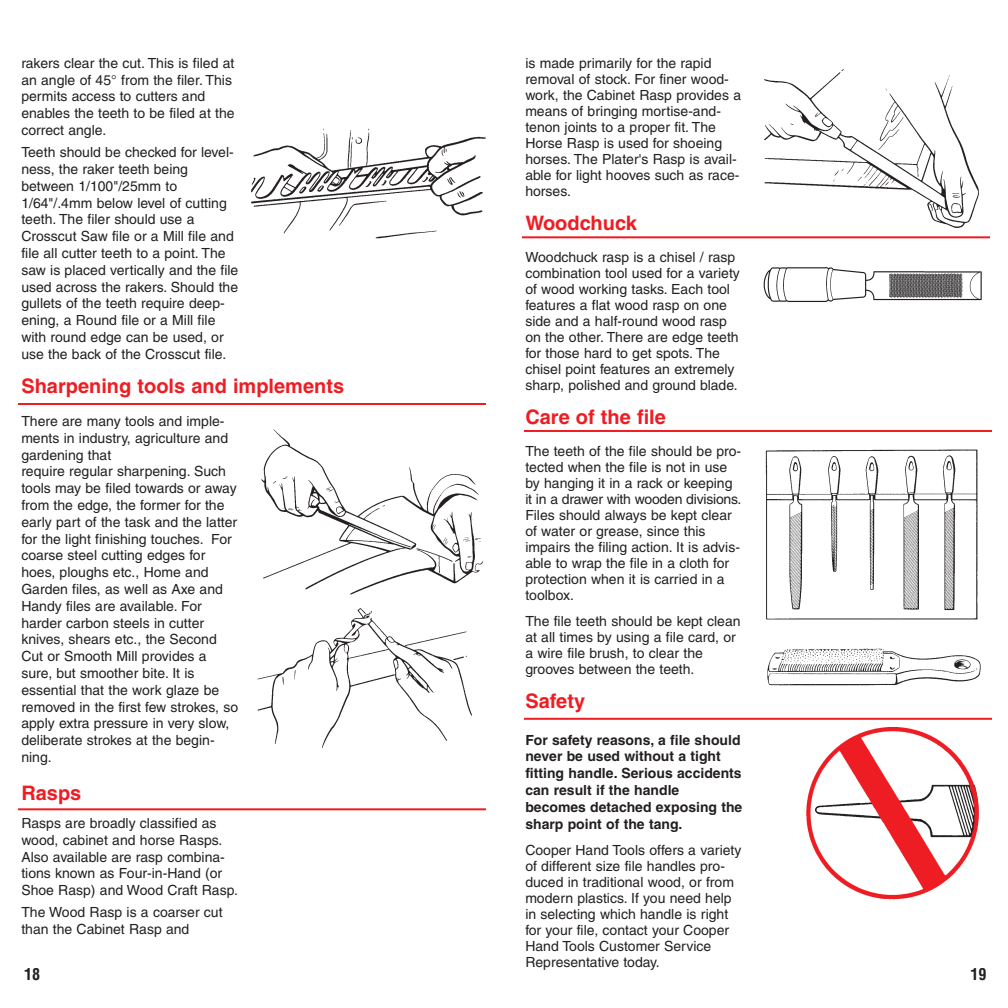
<style>
.page{position:relative;width:1008px;height:1008px;background:#fff}
.page>*{position:absolute;margin:0;border:0;box-sizing:border-box;transform-origin:0 0}
.t1{font:700 20px "Helvetica";color:#ee1d23}
.t2{font:700 condensed 16px "Helvetica";color:#231f20}
.t3{font:14px/16.8px "Helvetica";color:#231f20}
.t4{font:700 14px/16.8px "Helvetica";color:#231f20}
</style>
<div class="page">
<hr style="left:18px;top:403px;width:468px;height:2px;background:#ee1d23">
<hr style="left:18px;top:808px;width:468px;height:2px;background:#ee1d23">
<img style="left:251px;top:128px;width:235px;height:111px">
<img style="left:261px;top:429px;width:223px;height:166px">
<img style="left:257px;top:608px;width:215px;height:140px">
<hr style="left:524px;top:718px;width:468px;height:2px;background:#ee1d23">
<hr style="left:524px;top:430px;width:468px;height:2px;background:#ee1d23">
<hr style="left:522px;top:236px;width:468px;height:2px;background:#ee1d23">
<img style="left:763px;top:267px;width:219px;height:35px">
<img style="left:764px;top:69px;width:215px;height:159px">
<img style="left:765px;top:449px;width:213px;height:171px">
<img style="left:767px;top:648px;width:214px;height:38px">
<img style="left:806px;top:727px;width:173px;height:173px">
<p class="t3" style="left:21px;top:56px;width:215px">rakers clear the cut. This is filed at an angle of 45° from the filer. This permits access to cutters and enables the teeth to be filed at the correct angle.</p>
<p class="t3" style="left:21px;top:145px;width:219px">Teeth should be checked for level&shy;ness, the raker teeth being between 1/100"/25mm to<br>1/64"/.4mm below level of cutting teeth. The filer should use a<br>Crosscut Saw file or a Mill file and file all cutter teeth to a point. The saw is placed vertically and the file used across the rakers. Should the gullets of the teeth require deep&shy;ening, a Round file or a Mill file with round edge can be used, or use the back of the Crosscut file.</p>
<p class="t3" style="left:525px;top:56px;width:217px;line-height:16px">is made primarily for the rapid removal of stock. For finer wood&shy;work, the Cabinet Rasp provides a means of bringing mortise-and&shy;tenon joints to a proper fit. The<br>Horse Rasp is used for shoeing horses. The Plater's Rasp is avail&shy;able for light hooves such as race&shy;horses.</p>
<h1 class="t1" style="left:525px;top:215px;width:113px">Woodchuck</h1>
<p class="t3" style="left:525px;top:250px;width:216px;line-height:16px">Woodchuck rasp is a chisel / rasp combination tool used for a variety of wood working tasks. Each tool features a flat wood rasp on one side and a half-round wood rasp on the other. There are edge teeth for those hard to get spots. The chisel point features an extremely sharp, polished and ground blade.</p>
<h1 class="t1" style="left:525px;top:409px;width:142px">Care of the file</h1>
<p class="t3" style="left:525px;top:444px;width:218px;line-height:16px">The teeth of the file should be pro&shy;tected when the file is not in use by hanging it in a rack or keeping it in a drawer with wooden divisions.<br>Files should always be kept clear of water or grease, since this impairs the filing action. It is advis&shy;able to wrap the file in a cloth for protection when it is carried in a toolbox.</p>
<p class="t3" style="left:525px;top:614px;width:217px;line-height:16px">The file teeth should be kept clean at all times by using a file card, or a wire file brush, to clear the grooves between the teeth.</p>
<h1 class="t1" style="left:525px;top:693px;width:61px">Safety</h1>
<p class="t4" style="left:525px;top:732px;width:219px">For safety reasons, a file should never be used without a tight fitting handle. Serious accidents can result if the handle becomes detached exposing the sharp point of the tang.</p>
<p class="t3" style="left:525px;top:843px;width:218px;line-height:16px">Cooper Hand Tools offers a variety of different size file handles pro&shy;duced in traditional wood, or from modern plastics. If you need help in selecting which handle is right for your file, contact your Cooper<br>Hand Tools Customer Service<br>Representative today.</p>
<h1 class="t1" style="left:21px;top:378px;width:324px">Sharpening tools and implements</h1>
<p class="t3" style="left:21px;top:414px;width:218px">There are many tools and imple&shy;ments in industry, agriculture and gardening that<br>require regular sharpening. Such tools may be filed towards or away from the edge, the former for the early part of the task and the latter for the light finishing touches. For coarse steel cutting edges for hoes, ploughs etc., Home and<br>Garden files, as well as Axe and<br>Handy files are available. For harder carbon steels in cutter knives, shears etc., the Second<br>Cut or Smooth Mill provides a sure, but smoother bite. It is essential that the work glaze be removed in the first few strokes, so apply extra pressure in very slow, deliberate strokes at the begin&shy;ning.</p>
<h1 class="t1" style="left:21px;top:785px;width:62px">Rasps</h1>
<p class="t3" style="left:21px;top:816px;width:218px">Rasps are broadly classified as wood, cabinet and horse Rasps.<br>Also available are rasp combina&shy;tions known as Four-in-Hand (or<br>Shoe Rasp) and Wood Craft Rasp.</p>
<p class="t3" style="left:21px;top:905px;width:203px">The Wood Rasp is a coarser cut than the Cabinet Rasp and</p>
<p class="t2" style="left:24px;top:965px;width:17px">18</p>
<p class="t2" style="left:971px;top:966px;width:17px">19</p>
</div>
